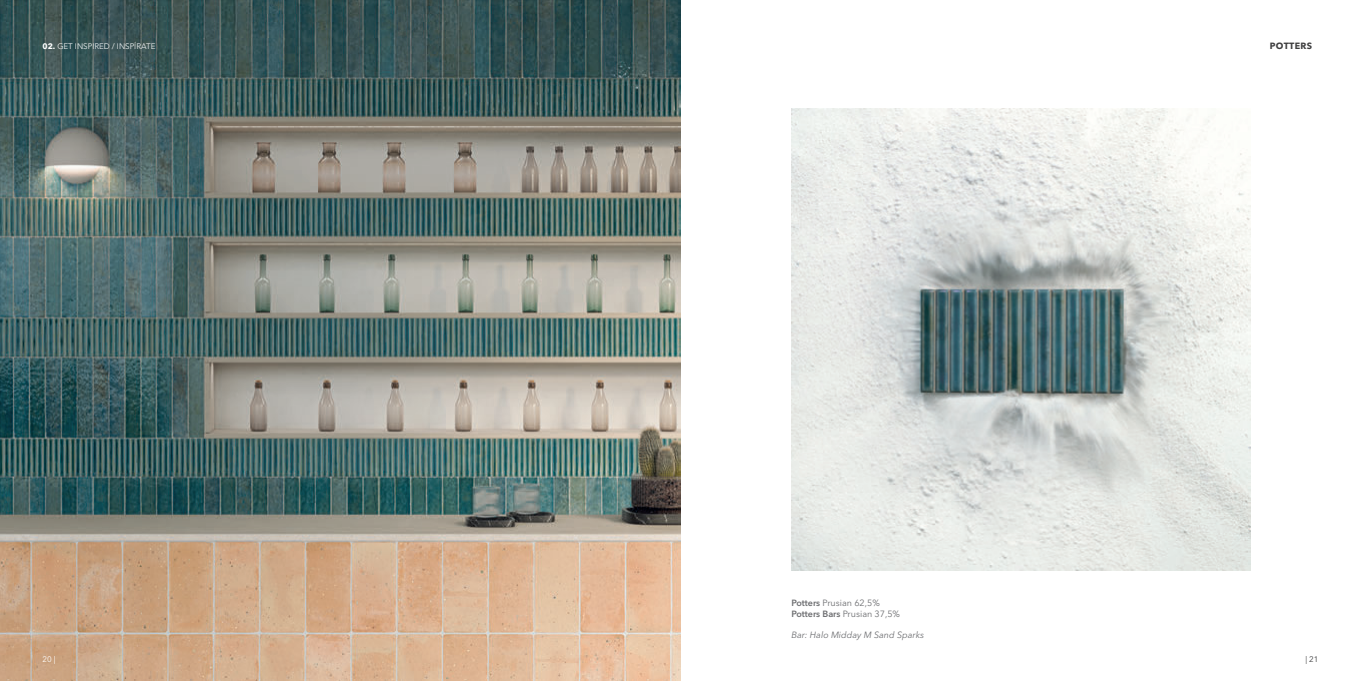
<style>
.page{position:relative;width:1361px;height:681px;background:#fff}
.page>*{position:absolute;margin:0;border:0;box-sizing:border-box;transform-origin:0 0}
.t1{font:9px "Avenir Next LT Pro";color:#6c6d70}
.t2{font:italic 9px "Avenir Next LT Pro";color:#6c6d70}
.t3{font:700 9px "Avenir Next LT Pro";letter-spacing:.035em;color:#3e3e3f}
.t4{font:300 8px "Avenir LT Std";color:#fff}
.t5{font:8px "Avenir Next LT Pro";color:#fff}
.t6{font:8px "Avenir Next LT Pro";color:#3c3c3d}
.s1{font-family:"Avenir Next LT Pro";font-weight:700}
.s2{font-weight:600}
</style>
<div class="page">
<img style="left:0;top:0;width:680px;height:680px">
<img style="left:791px;top:109px;width:459px;height:461px">
<p class="t4" style="left:43px;top:41px;width:114px"><span class="s1">02.</span> GET INSPIRED / INSPÍRATE</p>
<p class="t3" style="left:1270px;top:41px;width:44px">POTTERS</p>
<p class="t1" style="left:791px;top:597px;width:90px"><span class="s2">Potters</span> Prusian 62,5%</p>
<p class="t1" style="left:791px;top:608px;width:110px"><span class="s2">Potters Bars</span> Prusian 37,5%</p>
<p class="t2" style="left:791px;top:629px;width:134px">Bar: Halo Midday M Sand Sparks</p>
<p class="t5" style="left:43px;top:654px;width:15px">20 |</p>
<p class="t6" style="left:1305px;top:654px;width:15px">| 21</p>
</div>
